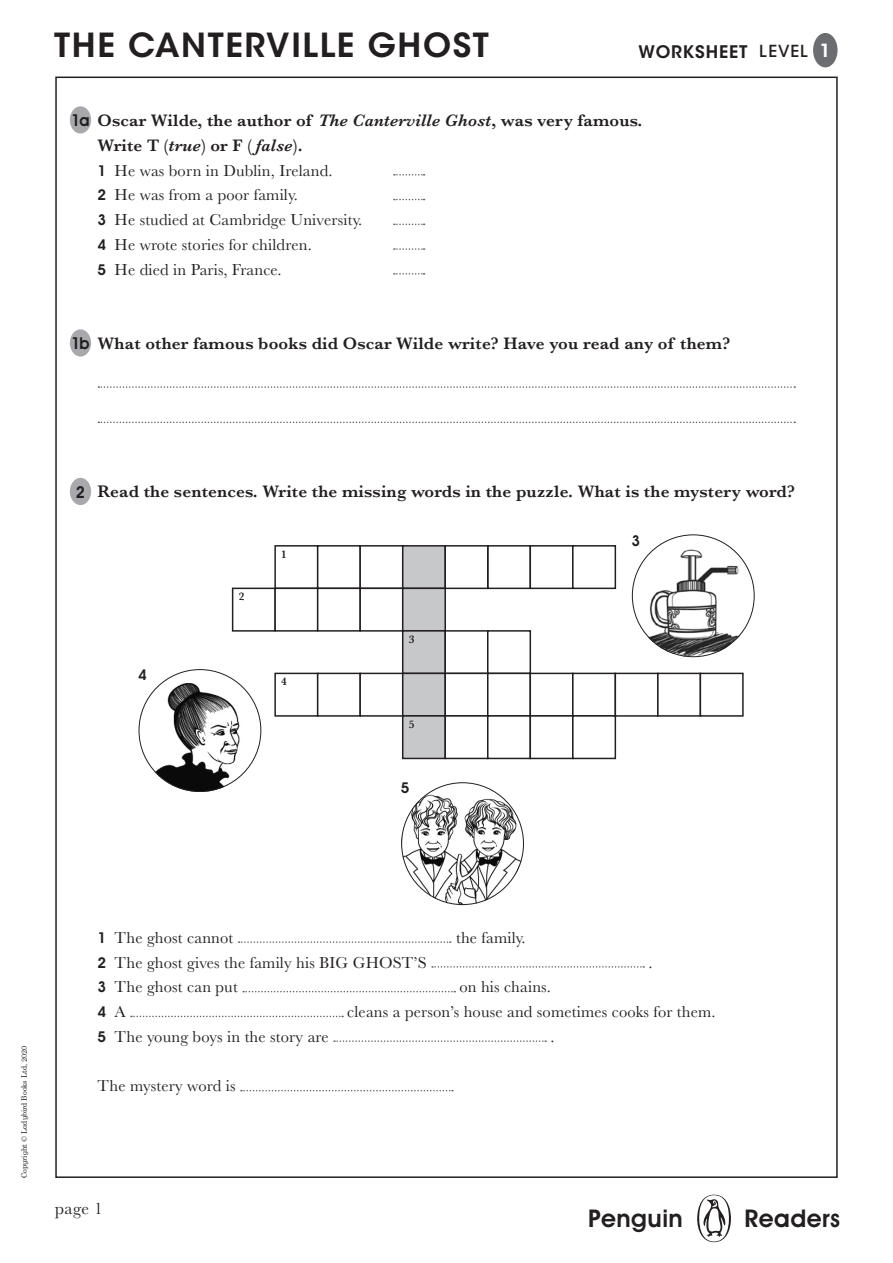
<style>
.page{position:relative;width:893px;height:1263px;background:#fff}
.page>*{position:absolute;margin:0;border:0;box-sizing:border-box;transform-origin:0 0}
.t1{font:600 33px "ITC Avant Garde Std";letter-spacing:.05em;color:#231f20}
.t2{font:600 24.6px "Avant Garde IT Cby BT";letter-spacing:.02em;color:#231f20}
.t3{font:600 18px "ITC Avant Garde Std";color:#fff}
._05b_HEADING{font:600 17.25px "Baskerville";letter-spacing:.01em;color:#231f20}
.t4{font:600 17.25px "ITC Avant Garde Std";letter-spacing:.05em;color:#231f20}
.t5{font:17.25px "Baskerville";color:#231f20}
._05_BODY{font:16.5px "Baskerville";letter-spacing:.01em;color:#231f20}
.BODY_TEXT{font:600 16.5px "Avant Garde IT Cby BT";color:#231f20;scale:.96 1}
.BODY_off_grid{font:600 15px "Avant Garde IT Cby BT";color:#231f20}
._05_BODY-2{font:600 15px "Avant Garde IT Cby BT";color:#231f20}
._06_CROSSWORD_number{font:600 11.4px "Baskerville";color:#231f20}
.t6{font:7.5px "Century Schlbk Penguin Inf";color:#231f20}
.s1{font-weight:500;font-size:16.5px}
.s2{font-style:italic}
.s3{font-family:"Avant Garde IT Cby BT";font-weight:600;font-size:15px}
.s4{font-family:"Baskerville";font-weight:400;font-size:16.5px}
</style>
<div class="page">
<div style="left:697px;top:1195px;width:34px;height:47px;background:#231f20;border-radius:50%"></div>
<svg style="left:699px;top:1195px;width:30px;height:46px"></svg>
<div style="left:813px;top:33px;width:24px;height:34px;background:#6c6d70;border-radius:50%"></div>
<svg style="left:394px;top:174px;width:31px;height:2px"></svg>
<svg style="left:394px;top:199px;width:31px;height:1px"></svg>
<svg style="left:394px;top:224px;width:31px;height:1px"></svg>
<svg style="left:394px;top:248px;width:31px;height:2px"></svg>
<svg style="left:394px;top:273px;width:31px;height:2px"></svg>
<svg style="left:98px;top:386px;width:697px;height:2px"></svg>
<svg style="left:98px;top:422px;width:697px;height:1px"></svg>
<svg style="left:239px;top:941px;width:212px;height:2px"></svg>
<svg style="left:432px;top:966px;width:212px;height:2px"></svg>
<svg style="left:243px;top:991px;width:212px;height:1px"></svg>
<svg style="left:131px;top:1016px;width:212px;height:1px"></svg>
<svg style="left:334px;top:1040px;width:212px;height:2px"></svg>
<svg style="left:241px;top:1090px;width:212px;height:1px"></svg>
<div style="left:70px;top:106px;width:21px;height:28px;background:#a8a9ad;border-radius:50%"></div>
<div style="left:70px;top:329px;width:21px;height:28px;background:#a8a9ad;border-radius:50%"></div>
<div style="left:70px;top:478px;width:21px;height:27px;background:#a8a9ad;border-radius:50%"></div>
<div style="left:232px;top:588px;width:44px;height:44px;border:2px solid #231f20"></div>
<div style="left:274px;top:545px;width:44px;height:44px;border:2px solid #231f20"></div>
<div style="left:274px;top:588px;width:44px;height:44px;border:2px solid #231f20"></div>
<div style="left:274px;top:673px;width:44px;height:44px;border:2px solid #231f20"></div>
<div style="left:317px;top:545px;width:44px;height:44px;border:2px solid #231f20"></div>
<div style="left:317px;top:588px;width:44px;height:44px;border:2px solid #231f20"></div>
<div style="left:317px;top:673px;width:44px;height:44px;border:2px solid #231f20"></div>
<div style="left:359px;top:545px;width:44px;height:44px;border:2px solid #231f20"></div>
<div style="left:359px;top:588px;width:44px;height:44px;border:2px solid #231f20"></div>
<div style="left:359px;top:673px;width:44px;height:44px;border:2px solid #231f20"></div>
<div style="left:403px;top:546px;width:42px;height:42px;background:#c7c8ca"></div>
<div style="left:402px;top:545px;width:44px;height:44px;border:2px solid #231f20"></div>
<div style="left:403px;top:588px;width:42px;height:43px;background:#c7c8ca"></div>
<div style="left:402px;top:588px;width:44px;height:44px;border:2px solid #231f20"></div>
<div style="left:403px;top:631px;width:42px;height:42px;background:#c7c8ca"></div>
<div style="left:402px;top:630px;width:44px;height:44px;border:2px solid #231f20"></div>
<div style="left:403px;top:673px;width:42px;height:43px;background:#c7c8ca"></div>
<div style="left:402px;top:673px;width:44px;height:44px;border:2px solid #231f20"></div>
<div style="left:403px;top:716px;width:42px;height:42px;background:#c7c8ca"></div>
<div style="left:402px;top:715px;width:44px;height:44px;border:2px solid #231f20"></div>
<div style="left:444px;top:545px;width:44px;height:44px;border:2px solid #231f20"></div>
<div style="left:444px;top:630px;width:44px;height:44px;border:2px solid #231f20"></div>
<div style="left:444px;top:673px;width:44px;height:44px;border:2px solid #231f20"></div>
<div style="left:444px;top:715px;width:44px;height:44px;border:2px solid #231f20"></div>
<div style="left:487px;top:545px;width:44px;height:44px;border:2px solid #231f20"></div>
<div style="left:487px;top:630px;width:44px;height:44px;border:2px solid #231f20"></div>
<div style="left:487px;top:673px;width:44px;height:44px;border:2px solid #231f20"></div>
<div style="left:487px;top:715px;width:44px;height:44px;border:2px solid #231f20"></div>
<div style="left:529px;top:545px;width:45px;height:44px;border:2px solid #231f20"></div>
<div style="left:529px;top:673px;width:45px;height:44px;border:2px solid #231f20"></div>
<div style="left:529px;top:715px;width:45px;height:44px;border:2px solid #231f20"></div>
<div style="left:572px;top:545px;width:44px;height:44px;border:2px solid #231f20"></div>
<div style="left:572px;top:673px;width:44px;height:44px;border:2px solid #231f20"></div>
<div style="left:572px;top:715px;width:44px;height:44px;border:2px solid #231f20"></div>
<div style="left:615px;top:673px;width:44px;height:44px;border:2px solid #231f20"></div>
<div style="left:657px;top:673px;width:44px;height:44px;border:2px solid #231f20"></div>
<div style="left:700px;top:673px;width:44px;height:44px;border:2px solid #231f20"></div>
<img style="left:632px;top:534px;width:120px;height:123px">
<img style="left:139px;top:669px;width:122px;height:123px;border-radius:61px">
<img style="left:401px;top:782px;width:123px;height:123px">
<h1 class="t1" style="left:54px;top:24px;width:436px">THE CANTERVILLE GHOST</h1>
<p class="t3" style="left:820px;top:39px;width:12px">1</p>
<p class="t4" style="left:639px;top:41px;width:171px">WORKSHEET <span class="s1">LEVEL</span></p>
<p class="BODY_TEXT" style="left:71px;top:110px;width:21px">1a</p>
<p class="_05b_HEADING" style="left:98px;top:108px;width:546px">Oscar Wilde, the author of <span class="s2">The Canterville Ghost</span>, was very famous.</p>
<p class="_05b_HEADING" style="left:98px;top:133px;width:206px">Write T (<span class="s2">true</span>) or F ( <span class="s2">false</span>).</p>
<p class="_05_BODY" style="left:98px;top:160px;width:237px"><span class="s3">1</span> He was born in Dublin, Ireland.</p>
<p class="_05_BODY" style="left:98px;top:184px;width:202px"><span class="s3">2</span> He was from a poor family.</p>
<p class="_05_BODY" style="left:98px;top:209px;width:266px"><span class="s3">3</span> He studied at Cambridge University.</p>
<p class="_05_BODY" style="left:98px;top:234px;width:216px"><span class="s3">4</span> He wrote stories for children.</p>
<p class="_05_BODY" style="left:98px;top:259px;width:185px"><span class="s3">5</span> He died in Paris, France.</p>
<p class="BODY_TEXT" style="left:71px;top:333px;width:21px">1b</p>
<p class="_05b_HEADING" style="left:98px;top:331px;width:634px">What other famous books did Oscar Wilde write? Have you read any of them?</p>
<p class="BODY_TEXT" style="left:76px;top:482px;width:11px">2</p>
<p class="_05b_HEADING" style="left:98px;top:480px;width:699px">Read the sentences. Write the missing words in the puzzle. What is the mystery word?</p>
<p class="_06_CROSSWORD_number" style="left:281px;top:546px;width:7px">1</p>
<p class="BODY_off_grid" style="left:631px;top:531px;width:10px">3</p>
<p class="BODY_off_grid" style="left:138px;top:666px;width:10px">4</p>
<p class="_06_CROSSWORD_number" style="left:239px;top:589px;width:7px">2</p>
<p class="_06_CROSSWORD_number" style="left:281px;top:674px;width:7px">4</p>
<p class="_06_CROSSWORD_number" style="left:409px;top:631px;width:7px">3</p>
<p class="_06_CROSSWORD_number" style="left:409px;top:716px;width:7px">5</p>
<p class="BODY_off_grid" style="left:401px;top:779px;width:10px">5</p>
<p class="t6" style="left:19px;top:1178px;width:134px;rotate:-90deg">Copyright © Ladybird Books Ltd, 2020</p>
<p class="_05_BODY" style="left:98px;top:927px;width:137px"><span class="s3">1</span> The ghost cannot</p>
<p class="_05_BODY" style="left:456px;top:927px;width:71px">the family.</p>
<p class="_05_BODY" style="left:98px;top:952px;width:331px"><span class="s3">2</span> The ghost gives the family his BIG GHOST’S</p>
<p class="_05_BODY" style="left:648px;top:952px;width:6px">.</p>
<p class="_05_BODY" style="left:98px;top:976px;width:142px"><span class="s3">3</span> The ghost can put</p>
<p class="_05_BODY" style="left:459px;top:976px;width:93px">on his chains.</p>
<p class="_05_BODY-2" style="left:98px;top:1003px;width:30px">4 <span class="s4">A</span></p>
<p class="_05_BODY" style="left:347px;top:1001px;width:370px">cleans a person’s house and sometimes cooks for them.</p>
<p class="_05_BODY" style="left:98px;top:1026px;width:233px"><span class="s3">5</span> The young boys in the story are</p>
<p class="_05_BODY" style="left:550px;top:1026px;width:6px">.</p>
<p class="_05_BODY" style="left:98px;top:1075px;width:140px">The mystery word is</p>
<p class="t5" style="left:55px;top:1197px;width:49px">page 1</p>
<h2 class="t2" style="left:588px;top:1203px;width:96px">Penguin</h2>
<h2 class="t2" style="left:744px;top:1203px;width:97px">Readers</h2>
</div>
